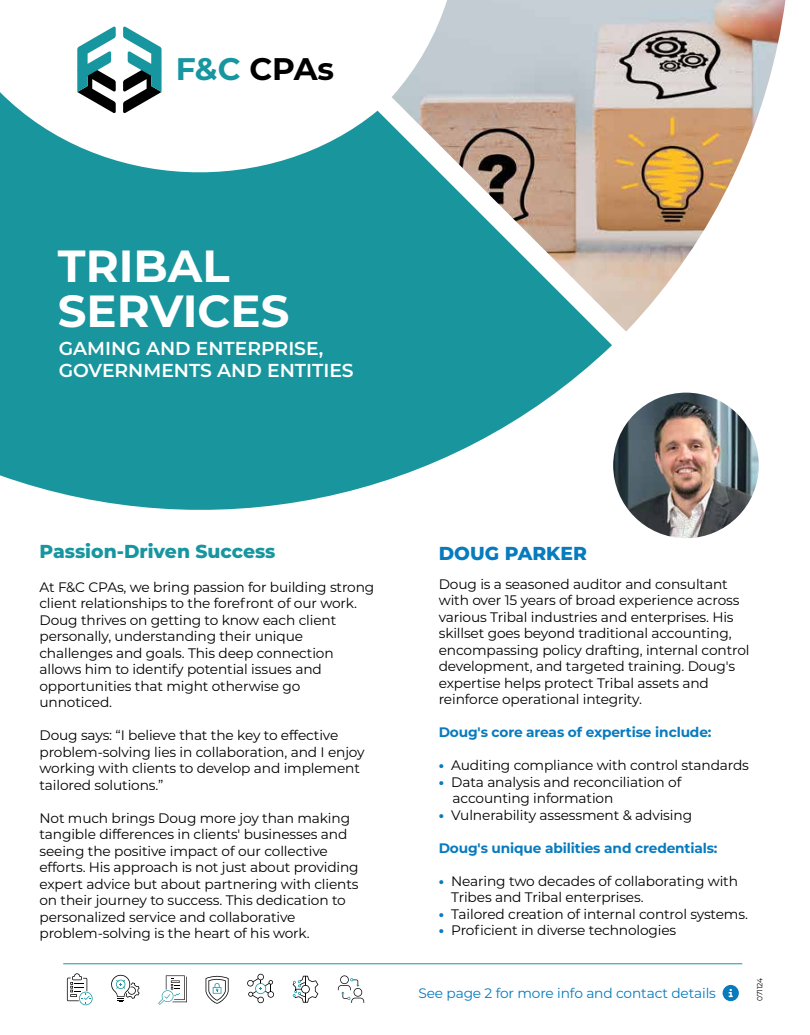
<style>
.page{position:relative;width:810px;height:1035px;background:#fff}
.page>*{position:absolute;margin:0;border:0;box-sizing:border-box;transform-origin:0 0}
.t1{font:700 45px/45px "Montserrat";color:#fff}
.t2{font:700 31.25px "Montserrat";color:#000}
.t3{font:600 18.75px/22.5px "Montserrat";color:#fff}
.t4{font:800 18.75px "Montserrat";color:#1796a0}
.t5{font:800 18.75px "Montserrat";color:#077bbe}
.t6{font:13.75px/16.5px "Montserrat";letter-spacing:-.01em;color:#000}
.t7{font:700 13.75px "Montserrat";letter-spacing:-.01em;color:#077bbe}
.t8{font:13.75px "Montserrat";letter-spacing:-.01em;color:#077bbe}
.t9{font:7.5px "Montserrat";letter-spacing:-.01em;color:#000}
.s1{color:#1796a0}
.s2{font-weight:800;color:#077bbe}
</style>
<div class="page">
<svg style="left:0;top:92px;width:612px;height:418px;fill:#19959e"></svg>
<svg style="left:723px;top:985px;width:16px;height:16px"></svg>
<hr style="left:63px;top:963px;width:679px;height:1px;background:#1796a0">
<svg style="left:158px;top:975px;width:29px;height:30px"></svg>
<svg style="left:206px;top:976px;width:23px;height:28px"></svg>
<svg style="left:293px;top:976px;width:25px;height:27px"></svg>
<svg style="left:247px;top:974px;width:27px;height:29px"></svg>
<svg style="left:67px;top:973px;width:26px;height:32px"></svg>
<svg style="left:338px;top:975px;width:26px;height:28px"></svg>
<svg style="left:111px;top:975px;width:29px;height:27px"></svg>
<svg style="left:77px;top:26px;width:39px;height:87px"></svg>
<svg style="left:123px;top:26px;width:39px;height:87px"></svg>
<img style="left:392px;top:0;width:393px;height:332px">
<img style="left:613px;top:393px;width:146px;height:145px;border-radius:73px">
<h2 class="t2" style="left:176px;top:47px;width:160px"><span class="s1">F&amp;C</span> CPAs</h2>
<h1 class="t1" style="left:58px;top:241px;width:233px">TRIBAL<br>SERVICES</h1>
<h3 class="t3" style="left:59px;top:336px;width:297px">GAMING AND ENTERPRISE,<br>GOVERNMENTS AND ENTITIES</h3>
<h3 class="t4" style="left:39px;top:538px;width:238px">Passion-Driven Success</h3>
<h3 class="t5" style="left:439px;top:540px;width:150px">DOUG PARKER</h3>
<p class="t6" style="left:39px;top:578px;width:336px">At F&amp;C CPAs, we bring passion for building strong client relationships to the forefront of our work.<br>Doug thrives on getting to know each client personally, understanding their unique challenges and goals. This deep connection allows him to identify potential issues and opportunities that might otherwise go unnoticed.</p>
<p class="t6" style="left:39px;top:727px;width:327px">Doug says: “I believe that the key to effective problem-solving lies in collaboration, and I enjoy working with clients to develop and implement tailored solutions.”</p>
<p class="t6" style="left:39px;top:809px;width:321px">Not much brings Doug more joy than making tangible differences in clients' businesses and seeing the positive impact of our collective efforts. His approach is not just about providing expert advice but about partnering with clients on their journey to success. This dedication to personalized service and collaborative problem-solving is the heart of his work.</p>
<p class="t6" style="left:439px;top:575px;width:312px">Doug is a seasoned auditor and consultant with over 15 years of broad experience across various Tribal industries and enterprises. His skillset goes beyond traditional accounting, encompassing policy drafting, internal control development, and targeted training. Doug's expertise helps protect Tribal assets and reinforce operational integrity.</p>
<p class="t7" style="left:439px;top:723px;width:274px">Doug's core areas of expertise include:</p>
<p class="t6" style="left:439px;top:757px;width:312px"><span class="s2">•</span> Auditing compliance with control standards</p>
<p class="t6" style="left:453px;top:773px;width:230px;text-indent:-14px"><span class="s2">•</span> Data analysis and reconciliation of accounting information</p>
<p class="t6" style="left:439px;top:806px;width:255px"><span class="s2">•</span> Vulnerability assessment &amp; advising</p>
<p class="t7" style="left:439px;top:838px;width:280px">Doug's unique abilities and credentials:</p>
<p class="t6" style="left:451px;top:872px;width:288px;text-indent:-12px"><span class="s2">•</span> Nearing two decades of collaborating with<br>Tribes and Tribal enterprises.</p>
<p class="t6" style="left:439px;top:905px;width:311px"><span class="s2">•</span> Tailored creation of internal control systems.</p>
<p class="t6" style="left:439px;top:922px;width:239px"><span class="s2">•</span> Proficient in diverse technologies</p>
<p class="t8" style="left:418px;top:984px;width:299px">See page 2 for more info and contact details</p>
<p class="t9" style="left:755px;top:1001px;width:25px;rotate:-90deg">071124</p>
</div>
